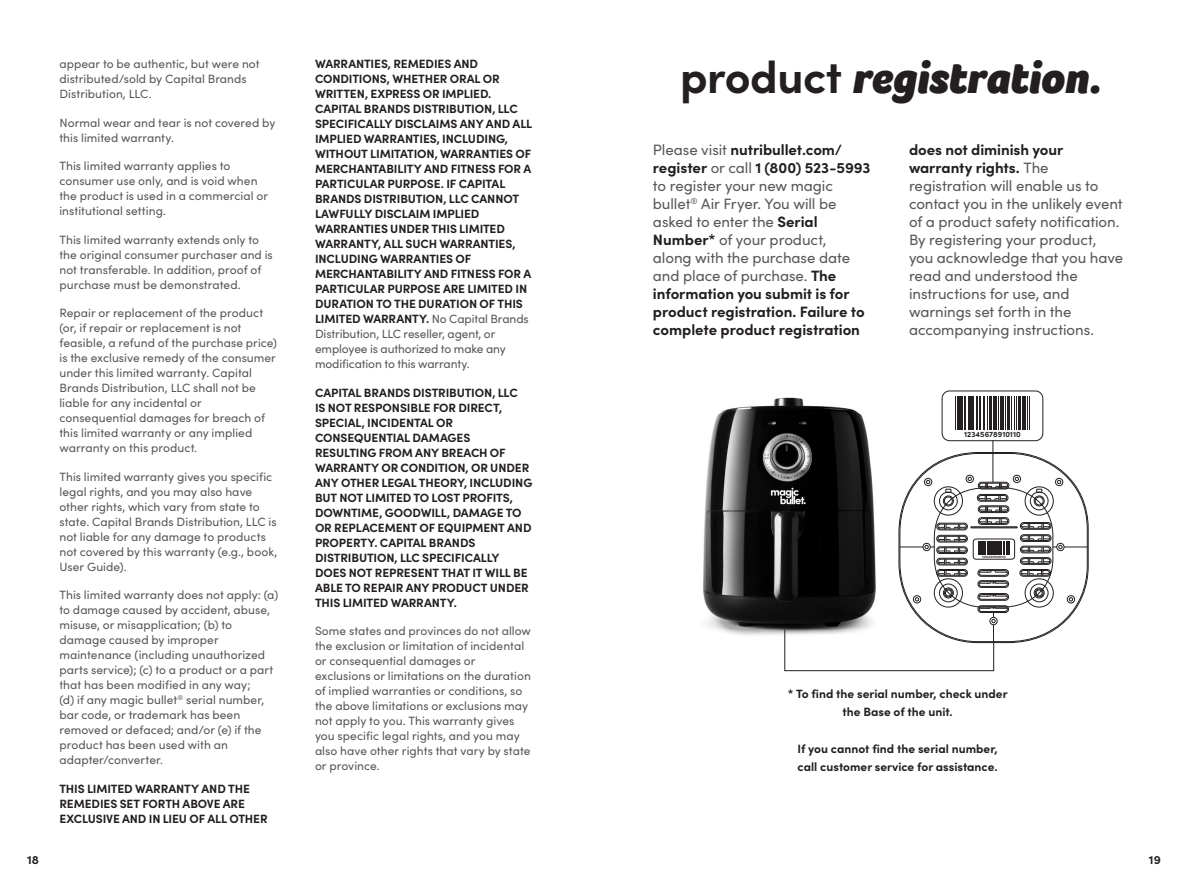
<style>
.page{position:relative;width:1188px;height:893px;background:#fff}
.page>*{position:absolute;margin:0;border:0;box-sizing:border-box;transform-origin:0 0}
.t1{font:italic 900 45px "Foco";letter-spacing:-.005em;color:#231f20}
.BodayCopy_10_12{font:15px/18px "Sofia Pro";letter-spacing:-.005em;color:#57585a}
.BodyCopy_8_10{font:12px/15px "Sofia Pro";letter-spacing:.005em;color:#57585a}
.BodyCopy_8_10-2{font:700 12px/15px "Sofia Pro";letter-spacing:-.01em;color:#231f20}
.t2{font:700 7.8px "Sofia Pro";color:#231f20}
.t3{font:700 3.15px "Sofia Pro";color:#231f20}
.s1{font-weight:400;color:#57585a}
.s2{font-family:"Sofia Pro";font-weight:700;font-style:normal}
.s3{font-weight:700;color:#231f20}
</style>
<div class="page">
<img style="left:703px;top:390px;width:331px;height:245px">
<svg style="left:881px;top:436px;width:162px;height:236px"></svg>
<hr style="left:992px;top:440px;width:1px;height:42px;background:#231f20">
<div style="left:942px;top:391px;width:101px;height:50px;border:1px solid #231f20;border-radius:7px"></div>
<hr style="left:955px;top:396px;width:1px;height:34px;background:#231f20">
<hr style="left:957px;top:396px;width:1px;height:34px;background:#231f20">
<hr style="left:958px;top:396px;width:2px;height:34px;background:#231f20">
<hr style="left:961px;top:396px;width:2px;height:34px;background:#231f20">
<hr style="left:965px;top:396px;width:1px;height:34px;background:#231f20">
<hr style="left:968px;top:396px;width:1px;height:34px;background:#231f20">
<hr style="left:969px;top:396px;width:2px;height:34px;background:#231f20">
<hr style="left:972px;top:396px;width:2px;height:34px;background:#231f20">
<hr style="left:976px;top:396px;width:2px;height:34px;background:#231f20">
<hr style="left:979px;top:396px;width:1px;height:34px;background:#231f20">
<hr style="left:980px;top:396px;width:1px;height:34px;background:#231f20">
<hr style="left:984px;top:396px;width:1px;height:34px;background:#231f20">
<hr style="left:987px;top:396px;width:1px;height:34px;background:#231f20">
<hr style="left:989px;top:396px;width:1px;height:34px;background:#231f20">
<hr style="left:991px;top:396px;width:1px;height:34px;background:#231f20">
<hr style="left:993px;top:396px;width:1px;height:34px;background:#231f20">
<hr style="left:994px;top:396px;width:3px;height:34px;background:#231f20">
<hr style="left:998px;top:396px;width:1px;height:34px;background:#231f20">
<hr style="left:1000px;top:396px;width:1px;height:34px;background:#231f20">
<hr style="left:1002px;top:396px;width:2px;height:34px;background:#231f20">
<hr style="left:1005px;top:396px;width:1px;height:34px;background:#231f20">
<hr style="left:1008px;top:396px;width:2px;height:34px;background:#231f20">
<hr style="left:1011px;top:396px;width:1px;height:34px;background:#231f20">
<hr style="left:1014px;top:396px;width:1px;height:34px;background:#231f20">
<hr style="left:1016px;top:396px;width:1px;height:34px;background:#231f20">
<hr style="left:1018px;top:396px;width:2px;height:34px;background:#231f20">
<hr style="left:1022px;top:396px;width:1px;height:34px;background:#231f20">
<hr style="left:1023px;top:396px;width:3px;height:34px;background:#231f20">
<hr style="left:1027px;top:396px;width:1px;height:34px;background:#231f20">
<hr style="left:1029px;top:396px;width:1px;height:34px;background:#231f20">
<svg style="left:784px;top:452px;width:305px;height:219px"></svg>
<p class="BodyCopy_8_10" style="left:59px;top:56px;width:202px">appear to be authentic, but were not distributed/sold by Capital Brands<br>Distribution, LLC.</p>
<p class="BodyCopy_8_10" style="left:59px;top:114px;width:217px">Normal wear and tear is not covered by this limited warranty.</p>
<p class="BodyCopy_8_10" style="left:59px;top:158px;width:210px">This limited warranty applies to consumer use only, and is void when the product is used in a commercial or institutional setting.</p>
<p class="BodyCopy_8_10" style="left:59px;top:231px;width:215px">This limited warranty extends only to the original consumer purchaser and is not transferable. In addition, proof of purchase must be demonstrated.</p>
<p class="BodyCopy_8_10" style="left:59px;top:305px;width:219px">Repair or replacement of the product (or, if repair or replacement is not feasible, a refund of the purchase price) is the exclusive remedy of the consumer under this limited warranty. Capital Brands Distribution, LLC shall not be liable for any incidental or consequential damages for breach of this limited warranty or any implied warranty on this product.</p>
<p class="BodyCopy_8_10" style="left:59px;top:468px;width:219px">This limited warranty gives you specific legal rights, and you may also have other rights, which vary from state to state. Capital Brands Distribution, LLC is not liable for any damage to products not covered by this warranty (e.g., book, User Guide).</p>
<p class="BodyCopy_8_10" style="left:59px;top:587px;width:220px">This limited warranty does not apply: (a) to damage caused by accident, abuse, misuse, or misapplication; (b) to damage caused by improper maintenance (including unauthorized parts service); (c) to a product or a part that has been modified in any way;<br>(d) if any magic bullet<sup>®</sup> serial number, bar code, or trademark has been removed or defaced; and/or (e) if the product has been used with an adapter/converter.</p>
<p class="BodyCopy_8_10-2" style="left:59px;top:780px;width:210px">THIS LIMITED WARRANTY AND THE<br>REMEDIES SET FORTH ABOVE ARE<br>EXCLUSIVE AND IN LIEU OF ALL OTHER</p>
<p class="BodyCopy_8_10-2" style="left:315px;top:55px;width:219px">WARRANTIES, REMEDIES AND<br>CONDITIONS, WHETHER ORAL OR<br>WRITTEN, EXPRESS OR IMPLIED.<br>CAPITAL BRANDS DISTRIBUTION, LLC<br>SPECIFICALLY DISCLAIMS ANY AND ALL<br>IMPLIED WARRANTIES, INCLUDING,<br>WITHOUT LIMITATION, WARRANTIES OF<br>MERCHANTABILITY AND FITNESS FOR A<br>PARTICULAR PURPOSE. IF CAPITAL<br>BRANDS DISTRIBUTION, LLC CANNOT<br>LAWFULLY DISCLAIM IMPLIED<br>WARRANTIES UNDER THIS LIMITED<br>WARRANTY, ALL SUCH WARRANTIES,<br>INCLUDING WARRANTIES OF<br>MERCHANTABILITY AND FITNESS FOR A<br>PARTICULAR PURPOSE ARE LIMITED IN<br>DURATION TO THE DURATION OF THIS<br>LIMITED WARRANTY. <span class="s1">No Capital Brands<br>Distribution, LLC reseller, agent, or employee is authorized to make any modification to this warranty.</span></p>
<p class="BodyCopy_8_10-2" style="left:315px;top:384px;width:219px">CAPITAL BRANDS DISTRIBUTION, LLC<br>IS NOT RESPONSIBLE FOR DIRECT,<br>SPECIAL, INCIDENTAL OR<br>CONSEQUENTIAL DAMAGES<br>RESULTING FROM ANY BREACH OF<br>WARRANTY OR CONDITION, OR UNDER<br>ANY OTHER LEGAL THEORY, INCLUDING<br>BUT NOT LIMITED TO LOST PROFITS,<br>DOWNTIME, GOODWILL, DAMAGE TO<br>OR REPLACEMENT OF EQUIPMENT AND<br>PROPERTY. CAPITAL BRANDS<br>DISTRIBUTION, LLC SPECIFICALLY<br>DOES NOT REPRESENT THAT IT WILL BE<br>ABLE TO REPAIR ANY PRODUCT UNDER<br>THIS LIMITED WARRANTY.</p>
<p class="BodyCopy_8_10" style="left:315px;top:623px;width:217px">Some states and provinces do not allow the exclusion or limitation of incidental or consequential damages or exclusions or limitations on the duration of implied warranties or conditions, so the above limitations or exclusions may not apply to you. This warranty gives you specific legal rights, and you may also have other rights that vary by state or province.</p>
<p class="t1" style="left:680px;top:48px;width:423px"><span class="s2">product</span> registration.</p>
<p class="BodayCopy_10_12" style="left:653px;top:140px;width:219px">Please visit <span class="s3">nutribullet.com/ register</span> or call <span class="s3">1 (800) 523-5993 </span>to register your new magic bullet<sup>®</sup> Air Fryer. You will be asked to enter the <span class="s3">Serial<br>Number*</span> of your product,<br>along with the purchase date and place of purchase. <span class="s3">The information you submit is for product registration. Failure to complete product registration</span></p>
<p class="BodayCopy_10_12" style="left:909px;top:140px;width:216px"><span class="s3">does not diminish your warranty rights.</span> The registration will enable us to contact you in the unlikely event of a product safety notification.<br>By registering your product, you acknowledge that you have read and understood the instructions for use, and warnings set forth in the accompanying instructions.</p>
<p class="t2" style="left:964px;top:428px;width:58px">12345678910110</p>
<p class="t3" style="left:982px;top:554px;width:25px">12345678910110</p>
<p class="BodyCopy_8_10-2" style="left:788px;top:684px;width:221px;line-height:18px;text-align:center">* To find the serial number, check under the Base of the unit.</p>
<p class="BodyCopy_8_10-2" style="left:798px;top:738px;width:202px;line-height:18px">If you cannot find the serial number, call customer service for assistance.</p>
<p class="BodyCopy_8_10-2" style="left:27px;top:851px;width:14px">18</p>
<p class="BodyCopy_8_10-2" style="left:1149px;top:851px;width:14px">19</p>
</div>
